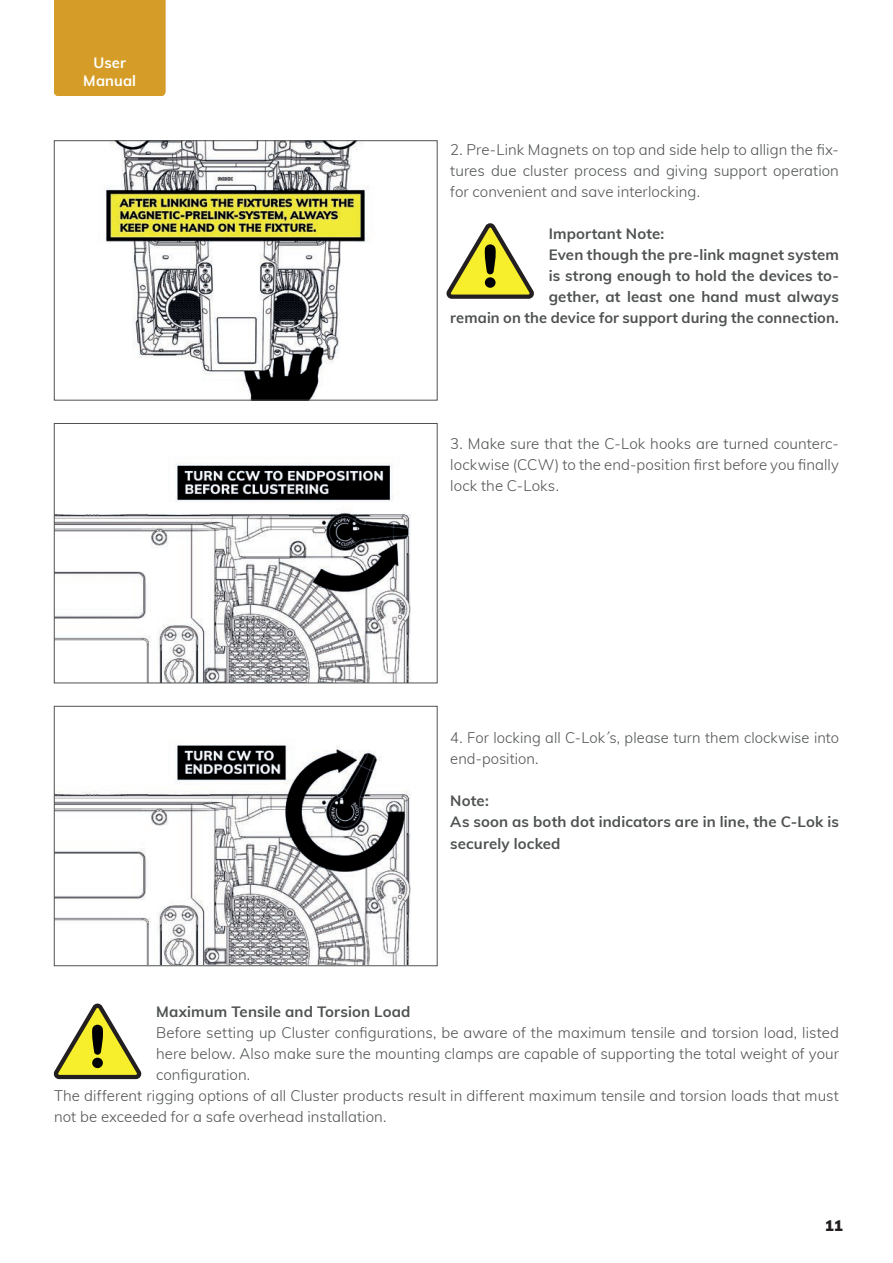
<style>
.page{position:relative;width:893px;height:1263px;background:#fff}
.page>*{position:absolute;margin:0;border:0;box-sizing:border-box;transform-origin:0 0}
.t1{font:300 15px/21px "Muli";letter-spacing:.005em;color:#4f5252;text-align:justify}
.t2{font:700 15px/21px "Muli";letter-spacing:.01em;color:#4f5252}
.t3{font:700 15px/18px "Muli";letter-spacing:.005em;color:#fff;text-align:center}
.t4{font:900 15px "Muli";color:#231f20}
</style>
<div class="page">
<div style="left:54px;top:0;width:111px;height:96px;background:#d59d27"></div>
<svg style="left:446px;top:223px;width:88px;height:76px"></svg>
<img style="left:104px;top:142px;width:265px;height:256px">
<div style="left:54px;top:140px;width:384px;height:260px;border:1px solid #4f5252"></div>
<img style="left:56px;top:462px;width:355px;height:219px">
<div style="left:54px;top:423px;width:384px;height:260px;border:1px solid #4f5252"></div>
<img style="left:56px;top:744px;width:355px;height:220px">
<div style="left:54px;top:706px;width:384px;height:260px;border:1px solid #4f5252"></div>
<svg style="left:53px;top:1003px;width:89px;height:77px"></svg>
<p class="t3" style="left:83px;top:53px;width:54px">User<br>Manual</p>
<p class="t1" style="left:450px;top:139px;width:390px">2. Pre-Link Magnets on top and side help to allign the fix&shy;tures due cluster process and giving support operation for convenient and save interlocking.</p>
<p class="t2" style="left:549px;top:223px;width:117px">Important Note:</p>
<p class="t2" style="left:549px;top:244px;width:292px">Even though the pre-link magnet system</p>
<p class="t2" style="left:549px;top:265px;width:292px">is strong enough to hold the devices to-</p>
<p class="t2" style="left:549px;top:286px;width:292px">gether, at least one hand must always</p>
<p class="t2" style="left:450px;top:307px;width:390px">remain on the device for support during the connection.</p>
<p class="t1" style="left:450px;top:433px;width:390px">3. Make sure that the C-Lok hooks are turned counterc&shy;lockwise (CCW) to the end-position first before you finally lock the C-Loks.</p>
<p class="t1" style="left:450px;top:727px;width:390px">4. For locking all C-Lok´s, please turn them clockwise into end-position.</p>
<p class="t2" style="left:450px;top:790px;width:390px">Note:<br>As soon as both dot indicators are in line, the C-Lok is securely locked</p>
<p class="t2" style="left:156px;top:1000px;width:256px">Maximum Tensile and Torsion Load</p>
<p class="t1" style="left:156px;top:1021px;width:684px">Before setting up Cluster configurations, be aware of the maximum tensile and torsion load, listed</p>
<p class="t1" style="left:156px;top:1042px;width:684px">here below. Also make sure the mounting clamps are capable of supporting the total weight of your</p>
<p class="t1" style="left:156px;top:1063px;width:96px">configuration.</p>
<p class="t1" style="left:54px;top:1084px;width:786px">The different rigging options of all Cluster products result in different maximum tensile and torsion loads that must</p>
<p class="t1" style="left:54px;top:1105px;width:334px">not be exceeded for a safe overhead installation.</p>
<p class="t4" style="left:825px;top:1215px;width:19px">11</p>
</div>
